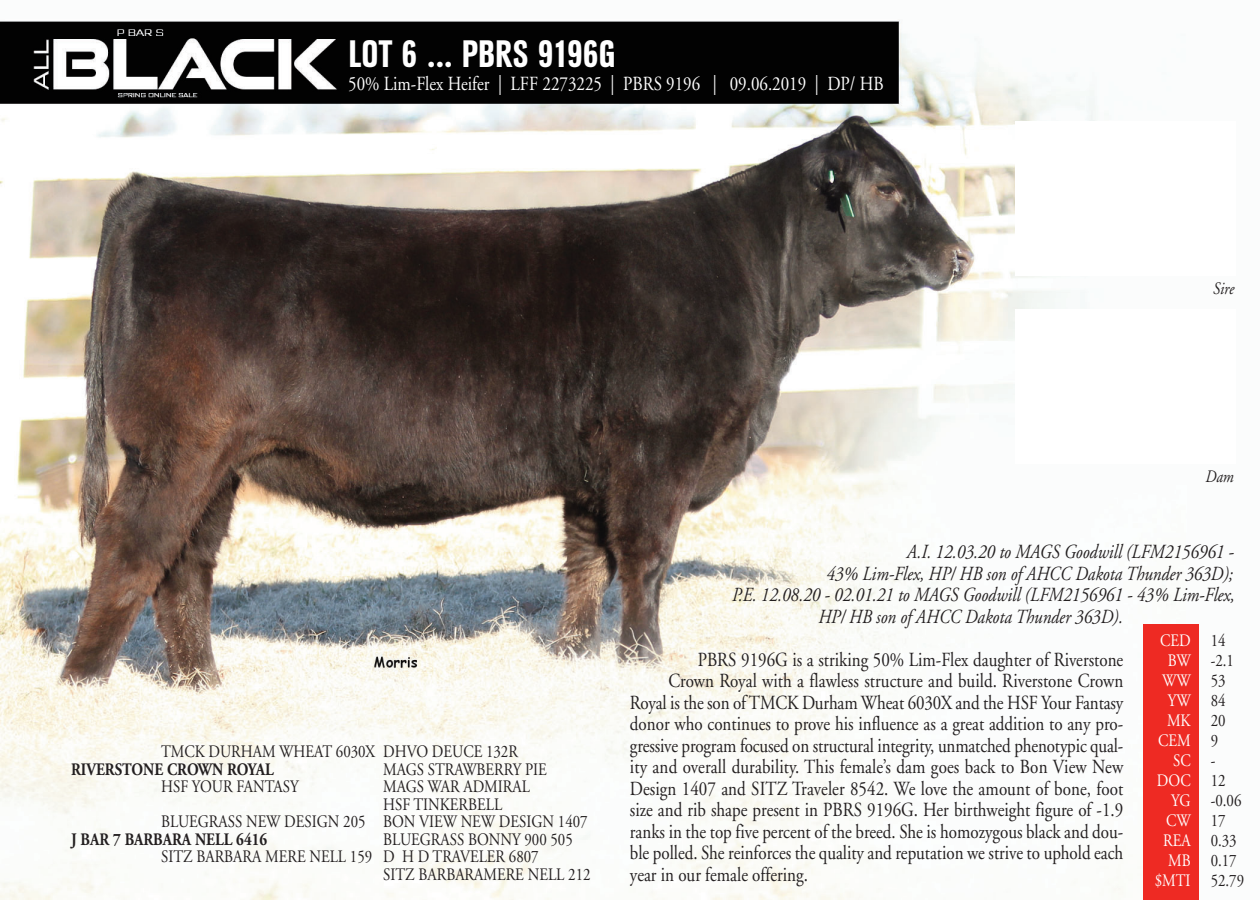
<style>
.page{position:relative;width:1260px;height:900px;background:#fff}
.page>*{position:absolute;margin:0;border:0;box-sizing:border-box;transform-origin:0 0}
.t1{font:700 condensed 40px "URW Grotesk T";color:#fff}
.t2{font:20px "Adobe Garamond";color:#231f20;scale:.85 1}
.t3{font:italic 20px "Adobe Garamond";color:#231f20;scale:.85 1}
.t4{font:20px "Adobe Garamond";color:#fff;scale:.85 1}
.t5{font:17.5px/20px "Adobe Garamond";color:#231f20;scale:.85 1}
.t6{font:700 17.5px "Adobe Garamond";color:#231f20;scale:.85 1}
.t7{font:17.5px/20px "Adobe Garamond";color:#fff;text-align:right;scale:.85 1}
.t8{font:italic 17.5px "Adobe Garamond";letter-spacing:-.005em;color:#231f20;scale:.85 1}
</style>
<div class="page">
<img style="left:0;top:20px;width:1199px;height:880px">
<div style="left:1143px;top:625px;width:55px;height:275px;background:#ee2a23"></div>
<div style="left:1015px;top:122px;width:220px;height:154px;background:#fff"></div>
<div style="left:1015px;top:310px;width:220px;height:154px;background:#fff"></div>
<h1 class="t1" style="left:348px;top:38px;width:269px">LOT 6 ... PBRS 9196G</h1>
<p class="t4" style="left:348px;top:75px;width:632px">50% Lim-Flex Heifer | LFF 2273225 | PBRS 9196 | 09.06.2019 | DP/ HB</p>
<p class="t8" style="left:1213px;top:281px;width:26px">Sire</p>
<p class="t8" style="left:1205px;top:469px;width:35px">Dam</p>
<p class="t5" style="left:161px;top:743px;width:421px">TMCK DURHAM WHEAT 6030X DHVO DEUCE 132R</p>
<p class="t6" style="left:71px;top:762px;width:240px">RIVERSTONE CROWN ROYAL</p>
<p class="t5" style="left:383px;top:761px;width:194px">MAGS STRAWBERRY PIE</p>
<p class="t5" style="left:161px;top:778px;width:163px">HSF YOUR FANTASY</p>
<p class="t5" style="left:383px;top:778px;width:174px">MAGS WAR ADMIRAL</p>
<p class="t5" style="left:383px;top:796px;width:142px">HSF TINKERBELL</p>
<p class="t5" style="left:161px;top:813px;width:503px">BLUEGRASS NEW DESIGN 205 BON VIEW NEW DESIGN 1407</p>
<p class="t6" style="left:71px;top:832px;width:232px">J BAR 7 BARBARA NELL 6416</p>
<p class="t5" style="left:383px;top:831px;width:225px">BLUEGRASS BONNY 900 505</p>
<p class="t5" style="left:161px;top:848px;width:446px">SITZ BARBARA MERE NELL 159 D H D TRAVELER 6807</p>
<p class="t5" style="left:383px;top:866px;width:246px">SITZ BARBARAMERE NELL 212</p>
<p class="t3" style="left:907px;top:544px;width:386px">A.I. 12.03.20 to MAGS Goodwill (LFM2156961 -</p>
<p class="t3" style="left:826px;top:566px;width:480px">43% Lim-Flex, HP/ HB son of AHCC Dakota Thunder 363D);</p>
<p class="t3" style="left:732px;top:587px;width:593px">P.E. 12.08.20 - 02.01.21 to MAGS Goodwill (LFM2156961 - 43% Lim-Flex,</p>
<p class="t3" style="left:818px;top:609px;width:360px">HP/ HB son of AHCC Dakota Thunder 363D).</p>
<p class="t2" style="left:698px;top:652px;width:502px">PBRS 9196G is a striking 50% Lim-Flex daughter of Riverstone</p>
<p class="t2" style="left:668px;top:673px;width:537px">Crown Royal with a flawless structure and build. Riverstone Crown</p>
<p class="t2" style="left:630px;top:695px;width:582px">Royal is the son of TMCK Durham Wheat 6030X and the HSF Your Fantasy</p>
<p class="t2" style="left:630px;top:716px;width:582px">donor who continues to prove his influence as a great addition to any pro-</p>
<p class="t2" style="left:630px;top:738px;width:582px">gressive program focused on structural integrity, unmatched phenotypic qual-</p>
<p class="t2" style="left:630px;top:759px;width:582px">ity and overall durability. This female’s dam goes back to Bon View New</p>
<p class="t2" style="left:630px;top:781px;width:582px">Design 1407 and SITZ Traveler 8542. We love the amount of bone, foot</p>
<p class="t2" style="left:630px;top:802px;width:582px">size and rib shape present in PBRS 9196G. Her birthweight figure of -1.9</p>
<p class="t2" style="left:630px;top:824px;width:582px">ranks in the top five percent of the breed. She is homozygous black and dou-</p>
<p class="t2" style="left:630px;top:845px;width:582px">ble polled. She reinforces the quality and reputation we strive to uphold each</p>
<p class="t2" style="left:630px;top:867px;width:211px">year in our female offering.</p>
<p class="t7" style="left:1155px;top:632px;width:44px">CED<br>BW<br>WW<br>YW<br>MK<br>CEM<br>SC<br>DOC<br>YG<br>CW<br>REA<br>MB $MTI</p>
<p class="t5" style="left:1211px;top:632px;width:41px">14 -2.1<br>53<br>84<br>20<br>9<br>-<br>12 -0.06<br>17<br>0.33<br>0.17<br>52.79</p>
</div>
